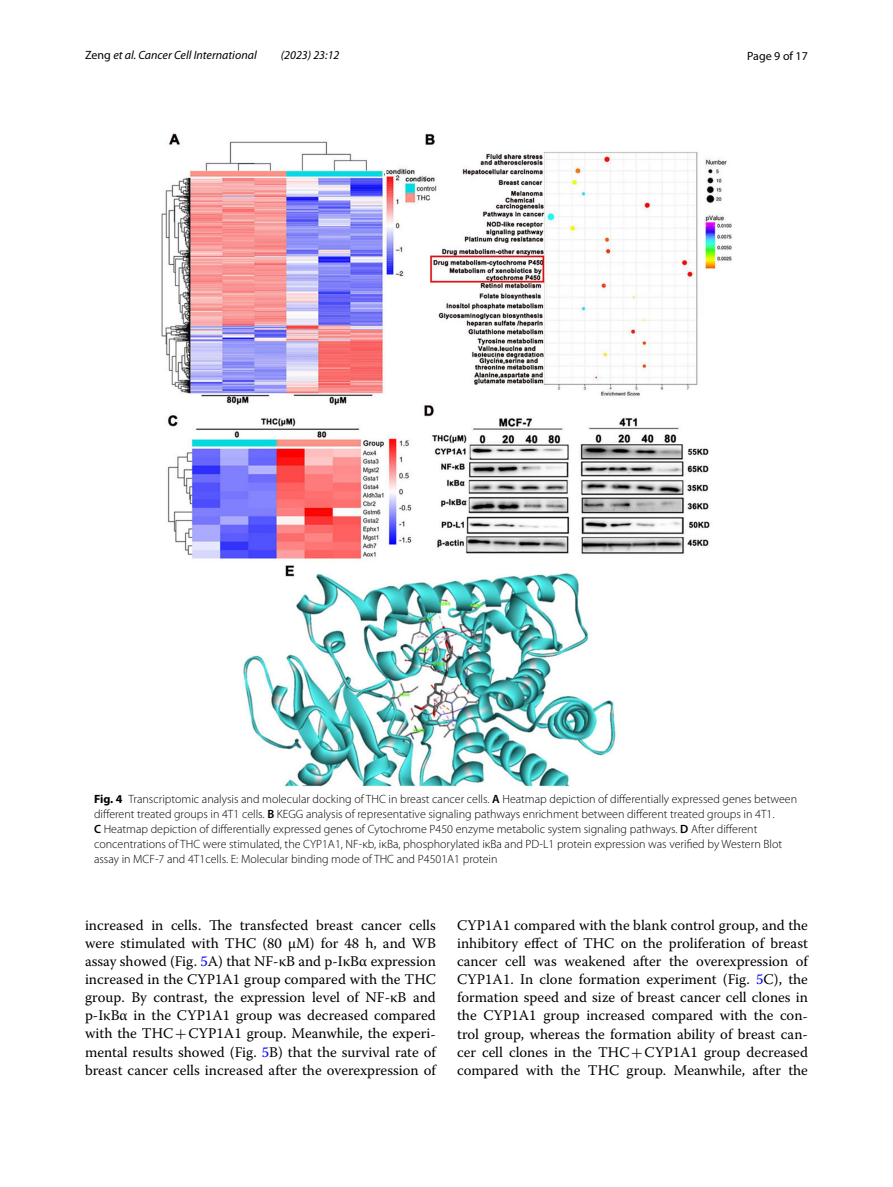
<style>
.page{position:relative;width:893px;height:1187px;background:#fff}
.page>*{position:absolute;margin:0;border:0;box-sizing:border-box;transform-origin:0 0}
.t1{font:14.7px/18px "Warnock Pro";color:#000;text-align:justify}
.t2{font:300 12px/15px "Myriad Pro";color:#000}
.t3{font:italic 12px "Myriad Pro";color:#000}
.t4{font:12px "Myriad Pro";color:#000}
.s1{font-style:normal}
.s2{font-weight:700}
.s3{font-weight:600}
.s4{color:#00f}
.s5{font-family:"MTSY"}
</style>
<div class="page">
<img style="left:161px;top:133px;width:571px;height:654px">
<p class="t3" style="left:85px;top:48px;width:173px"><span class="s1">Zeng</span> et al. Cancer Cell International</p>
<p class="t3" style="left:281px;top:48px;width:60px">(2023) 23:12</p>
<p class="t4" style="left:747px;top:48px;width:62px">Page 9 of 17</p>
<p class="t2" style="left:94px;top:791px;width:705px"><span class="s2">Fig. 4</span> Transcriptomic analysis and molecular docking of THC in breast cancer cells. <span class="s3">A</span> Heatmap depiction of differentially expressed genes between different treated groups in 4T1 cells. <span class="s3">B</span> KEGG analysis of representative signaling pathways enrichment between different treated groups in 4T1.<br><span class="s3">C</span> Heatmap depiction of differentially expressed genes of Cytochrome P450 enzyme metabolic system signaling pathways. <span class="s3">D</span> After different concentrations of THC were stimulated, the CYP1A1, NF-κb, iκBa, phosphorylated iκBa and PD-L1 protein expression was verified by Western Blot assay in MCF-7 and 4T1cells. E: Molecular binding mode of THC and P4501A1 protein</p>
<p class="t1" style="left:85px;top:916px;width:352px">increased in cells. The transfected breast cancer cells were stimulated with THC (80 μM) for 48 h, and WB assay showed (Fig. <span class="s4">5</span>A) that NF-κB and p-IκBα expression increased in the CYP1A1 group compared with the THC group. By contrast, the expression level of NF-κB and p-IκBα in the CYP1A1 group was decreased compared with the THC<span class="s5">+</span>CYP1A1 group. Meanwhile, the experi&shy;mental results showed (Fig. <span class="s4">5</span>B) that the survival rate of breast cancer cells increased after the overexpression of</p>
<p class="t1" style="left:457px;top:916px;width:352px">CYP1A1 compared with the blank control group, and the inhibitory effect of THC on the proliferation of breast cancer cell was weakened after the overexpression of CYP1A1. In clone formation experiment (Fig. <span class="s4">5</span>C), the formation speed and size of breast cancer cell clones in the CYP1A1 group increased compared with the con&shy;trol group, whereas the formation ability of breast can&shy;cer cell clones in the THC<span class="s5">+</span>CYP1A1 group decreased compared with the THC group. Meanwhile, after the</p>
</div>
